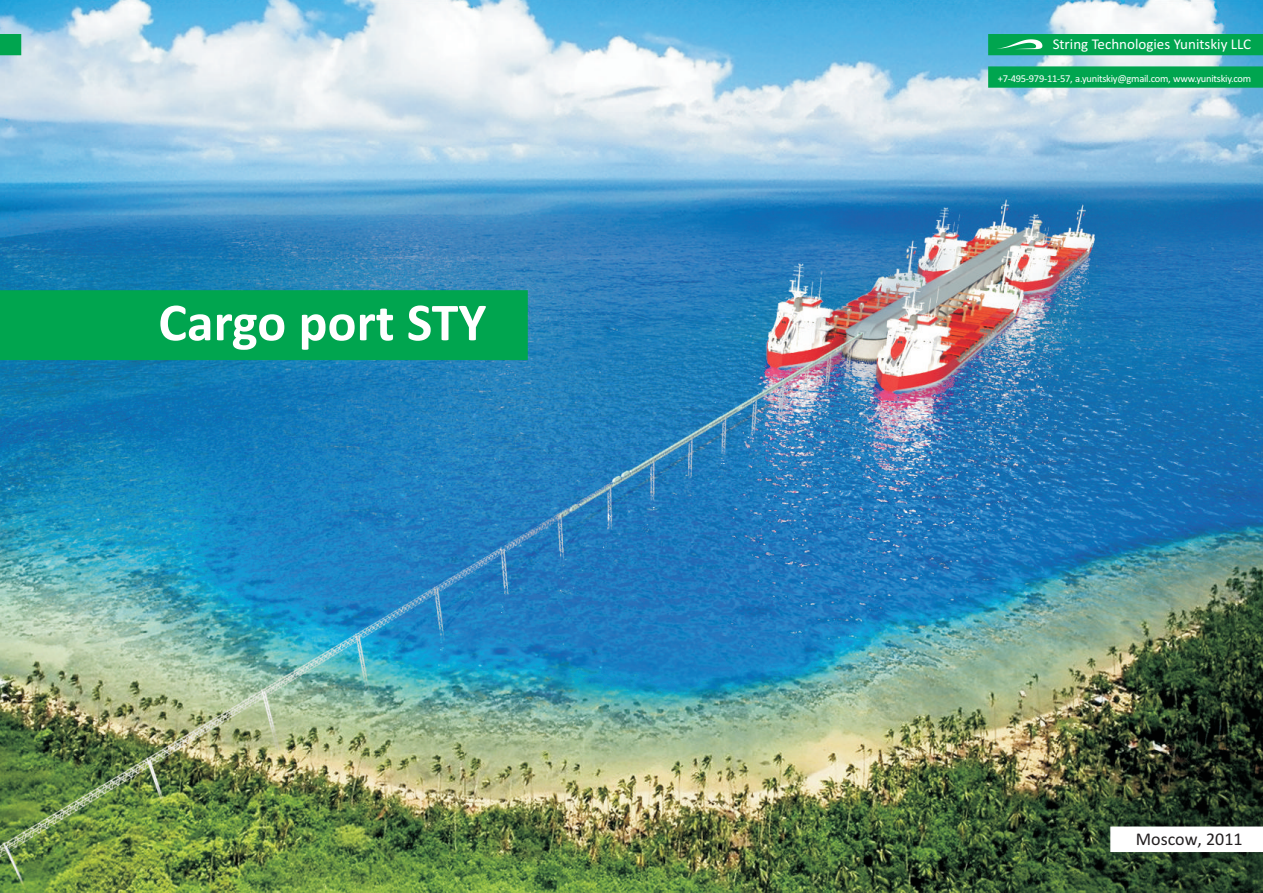
<style>
.page{position:relative;width:1263px;height:893px;background:#fff}
.page>*{position:absolute;margin:0;border:0;box-sizing:border-box;transform-origin:0 0}
.t1{font:700 54px "Calibri";color:#fff}
.t2{font:18px "Calibri";color:#231f20}
.t3{font:15px "Calibri";color:#fff}
.t4{font:10.5px "Calibri";letter-spacing:-.025em;color:#fff}
</style>
<div class="page">
<img style="left:0;top:0;width:1263px;height:893px">
<div style="left:0;top:290px;width:528px;height:70px;background:#00a54f"></div>
<div style="left:1110px;top:826px;width:153px;height:26px;background:#fff"></div>
<div style="left:0;top:34px;width:21px;height:21px;background:#00a54f"></div>
<div style="left:988px;top:34px;width:275px;height:21px;background:#00a54f"></div>
<svg style="left:997px;top:39px;width:45px;height:10px"></svg>
<div style="left:988px;top:66px;width:275px;height:22px;background:#00a54f"></div>
<h1 class="t1" style="left:158px;top:300px;width:330px">Cargo port STY</h1>
<h3 class="t3" style="left:1053px;top:38px;width:200px">String Technologies Yunitskiy LLC</h3>
<p class="t4" style="left:998px;top:74px;width:255px">+7-495-979-11-57, a.yunitskiy@gmail.com, www.yunitskiy.com</p>
<h2 class="t2" style="left:1136px;top:831px;width:108px">Moscow, 2011</h2>
</div>
